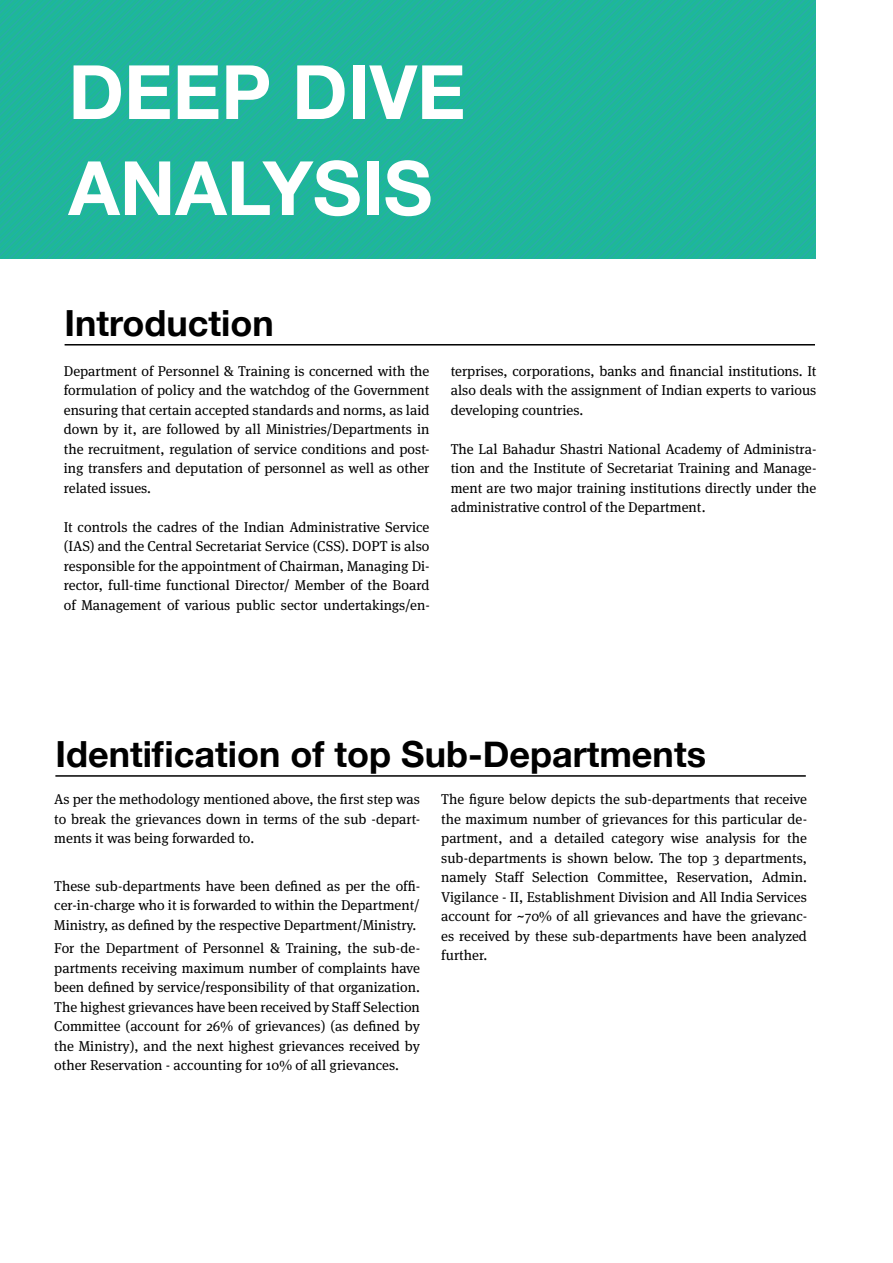
<style>
.page{position:relative;width:893px;height:1263px;background:#fff}
.page>*{position:absolute;margin:0;border:0;box-sizing:border-box;transform-origin:0 0}
.t1{font:700 75px/96px "Helvetica Neue";color:#fff}
.t2{font:700 36px "Helvetica Neue";color:#000}
.t3{font:14.25px/19.5px "Meta Serif";color:#000;text-align:justify}
</style>
<div class="page">
<svg style="left:0;top:252px;width:815px;height:7px;background:#1fb59b"></svg>
<svg style="left:0;top:239px;width:815px;height:13px;background:#1fb59b"></svg>
<svg style="left:0;top:227px;width:815px;height:12px;background:#1fb59b"></svg>
<svg style="left:0;top:214px;width:815px;height:13px;background:#1fb59b"></svg>
<svg style="left:0;top:201px;width:815px;height:13px;background:#1fb59b"></svg>
<svg style="left:0;top:188px;width:815px;height:13px;background:#1fb59b"></svg>
<svg style="left:0;top:176px;width:815px;height:12px;background:#1fb59b"></svg>
<svg style="left:0;top:163px;width:815px;height:13px;background:#1fb59b"></svg>
<svg style="left:0;top:150px;width:815px;height:13px;background:#1fb59b"></svg>
<svg style="left:0;top:137px;width:815px;height:13px;background:#1fb59b"></svg>
<svg style="left:0;top:124px;width:815px;height:13px;background:#1fb59b"></svg>
<svg style="left:0;top:112px;width:815px;height:12px;background:#1fb59b"></svg>
<svg style="left:0;top:99px;width:815px;height:13px;background:#1fb59b"></svg>
<svg style="left:0;top:86px;width:815px;height:13px;background:#1fb59b"></svg>
<svg style="left:0;top:73px;width:815px;height:13px;background:#1fb59b"></svg>
<svg style="left:0;top:61px;width:815px;height:12px;background:#1fb59b"></svg>
<svg style="left:0;top:54px;width:815px;height:7px;background:#1fb59b"></svg>
<svg style="left:0;top:0;width:815px;height:54px;background:#1fb59b"></svg>
<hr style="left:65px;top:344px;width:750px;height:1px;background:#000">
<hr style="left:55px;top:775px;width:751px;height:2px;background:#000">
<h1 class="t1" style="left:68px;top:46px;width:399px">DEEP DIVE<br>ANALYSIS</h1>
<h2 class="t2" style="left:65px;top:294px;width:211px">Introduction</h2>
<p class="t3" style="left:64px;top:361px;width:367px">Department of Personnel &amp; Training is concerned with the formulation of policy and the watchdog of the Government ensuring that certain accepted standards and norms, as laid down by it, are followed by all Ministries/Departments in the recruitment, regulation of service conditions and post&shy;ing transfers and deputation of personnel as well as other related issues.</p>
<p class="t3" style="left:64px;top:517px;width:367px">It controls the cadres of the Indian Administrative Service (IAS) and the Central Secretariat Service (CSS). DOPT is also responsible for the appointment of Chairman, Managing Di&shy;rector, full-time functional Director/ Member of the Board of Management of various public sector undertakings/en-</p>
<p class="t3" style="left:451px;top:361px;width:367px">terprises, corporations, banks and financial institutions. It also deals with the assignment of Indian experts to various developing countries.</p>
<p class="t3" style="left:451px;top:439px;width:367px">The Lal Bahadur Shastri National Academy of Administra&shy;tion and the Institute of Secretariat Training and Manage&shy;ment are two major training institutions directly under the administrative control of the Department.</p>
<h2 class="t2" style="left:55px;top:726px;width:652px">Identification of top Sub-Departments</h2>
<p class="t3" style="left:54px;top:789px;width:367px">As per the methodology mentioned above, the first step was to break the grievances down in terms of the sub -depart&shy;ments it was being forwarded to.</p>
<p class="t3" style="left:54px;top:876px;width:368px">These sub-departments have been defined as per the offi&shy;cer-in-charge who it is forwarded to within the Department/ Ministry, as defined by the respective Department/Ministry.</p>
<p class="t3" style="left:54px;top:939px;width:367px">For the Department of Personnel &amp; Training, the sub-de&shy;partments receiving maximum number of complaints have been defined by service/responsibility of that organization.<br>The highest grievances have been received by Staff Selection Committee (account for 26% of grievances) (as defined by the Ministry), and the next highest grievances received by other Reservation - accounting for 10% of all grievances.</p>
<p class="t3" style="left:441px;top:789px;width:367px">The figure below depicts the sub-departments that receive the maximum number of grievances for this particular de&shy;partment, and a detailed category wise analysis for the sub-departments is shown below. The top 3 departments, namely Staff Selection Committee, Reservation, Admin.<br>Vigilance - II, Establishment Division and All India Services account for ~70% of all grievances and have the grievanc&shy;es received by these sub-departments have been analyzed further.</p>
</div>
